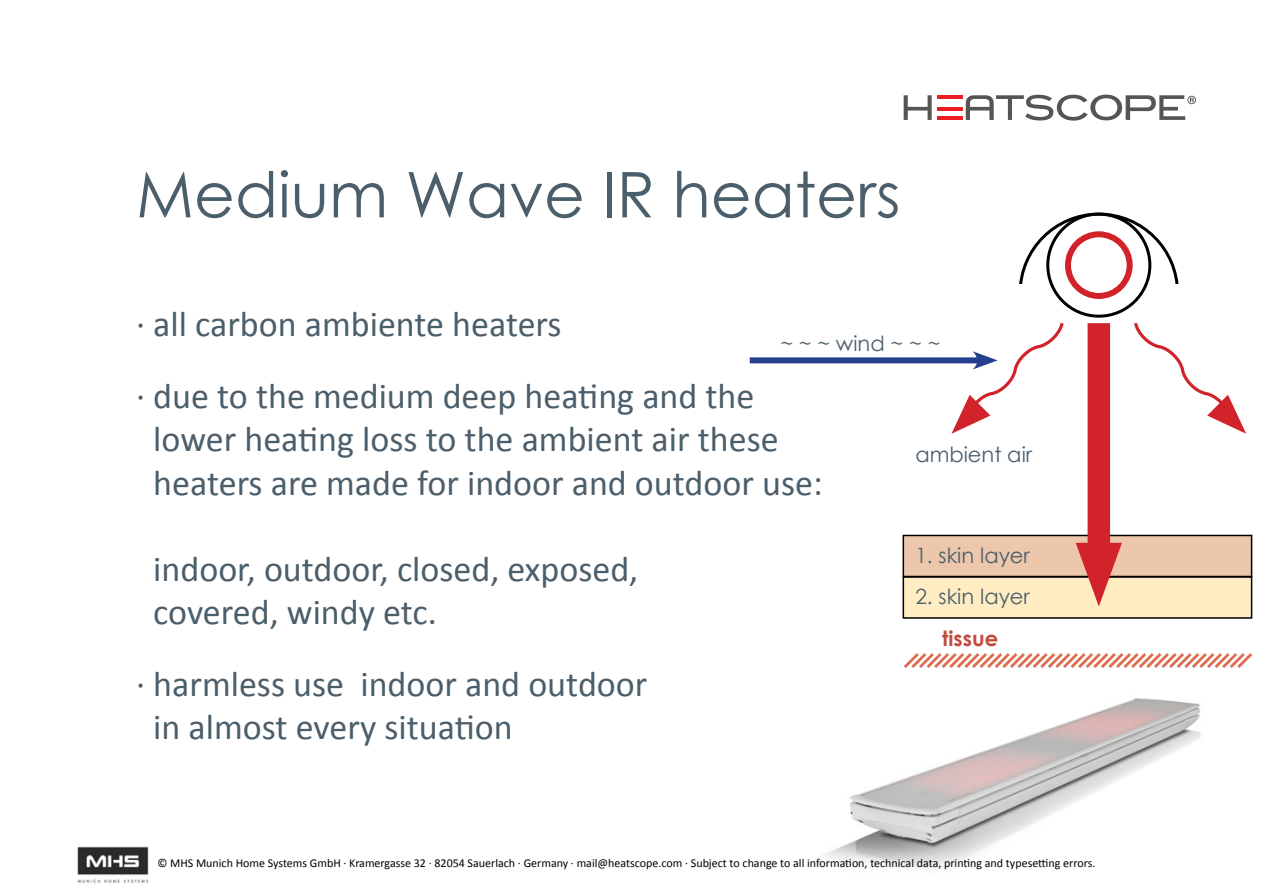
<style>
.page{position:relative;width:1263px;height:893px;background:#fff}
.page>*{position:absolute;margin:0;border:0;box-sizing:border-box;transform-origin:0 0}
.t1{font:63px "Century Gothic";color:#4b5e6b}
.t2{font:36px/43.2px "Calibri";color:#4b5e6b}
.t3{font:21px "Century Gothic";color:#4b5e6b}
.t4{font:700 21px "Century Gothic";color:#c14b3e}
.t5{font:12px "Calibri";color:#000}
</style>
<div class="page">
<svg style="left:904px;top:95px;width:292px;height:26px"></svg>
<hr style="left:937px;top:116px;width:26px;height:4px;background:#ed1d24">
<hr style="left:937px;top:107px;width:26px;height:4px;background:#ed1d24">
<hr style="left:937px;top:95px;width:26px;height:4px;background:#ed1d24">
<img style="left:824px;top:698px;width:377px;height:171px">
<svg style="left:904px;top:653px;width:349px;height:15px"></svg>
<div style="left:1065px;top:231px;width:68px;height:68px;border:6px solid #d2232a;border-radius:50%"></div>
<div style="left:1046px;top:213px;width:105px;height:105px;border:3px solid #000;border-radius:50%"></div>
<div style="left:903px;top:577px;width:348px;height:41px;background:#ffecc2"></div>
<div style="left:902px;top:576px;width:350px;height:43px;border:2px solid #000"></div>
<div style="left:903px;top:535px;width:348px;height:41px;background:#ecc7ab"></div>
<div style="left:902px;top:535px;width:350px;height:42px;border:2px solid #000"></div>
<div style="left:1087px;top:323px;width:23px;height:245px;background:#d2232a"></div>
<svg style="left:1076px;top:543px;width:46px;height:63px"></svg>
<svg style="left:1134px;top:323px;width:112px;height:111px"></svg>
<div style="left:750px;top:357px;width:233px;height:6px;background:#25408f"></div>
<svg style="left:951px;top:322px;width:113px;height:112px"></svg>
<img style="left:77px;top:846px;width:72px;height:38px">
<h1 class="t1" style="left:136px;top:151px;width:766px">Medium Wave IR heaters</h1>
<p class="t2" style="left:136px;top:288px;width:620px;line-height:72px">· all carbon ambiente heaters<br>· due to the medium deep heating and the</p>
<p class="t2" style="left:153px;top:418px;width:671px">lower heating loss to the ambient air these heaters are made for indoor and outdoor use:</p>
<p class="t3" style="left:780px;top:329px;width:162px">~ ~ ~ wind ~ ~ ~</p>
<p class="t3" style="left:915px;top:440px;width:118px">ambient air</p>
<p class="t2" style="left:153px;top:548px;width:486px">indoor, outdoor, closed, exposed, covered, windy etc.</p>
<p class="t2" style="left:153px;top:663px;width:496px;text-indent:-17px">· harmless use indoor and outdoor in almost every situation</p>
<p class="t3" style="left:915px;top:540px;width:116px">1. skin layer</p>
<p class="t3" style="left:915px;top:582px;width:116px">2. skin layer</p>
<p class="t4" style="left:942px;top:622px;width:57px">tissue</p>
<p class="t5" style="left:157px;top:855px;width:939px">© MHS Munich Home Systems GmbH · Kramergasse 32 · 82054 Sauerlach · Germany · mail@heatscope.com · Subject to change to all information, technical data, printing and typesetting errors.</p>
</div>
